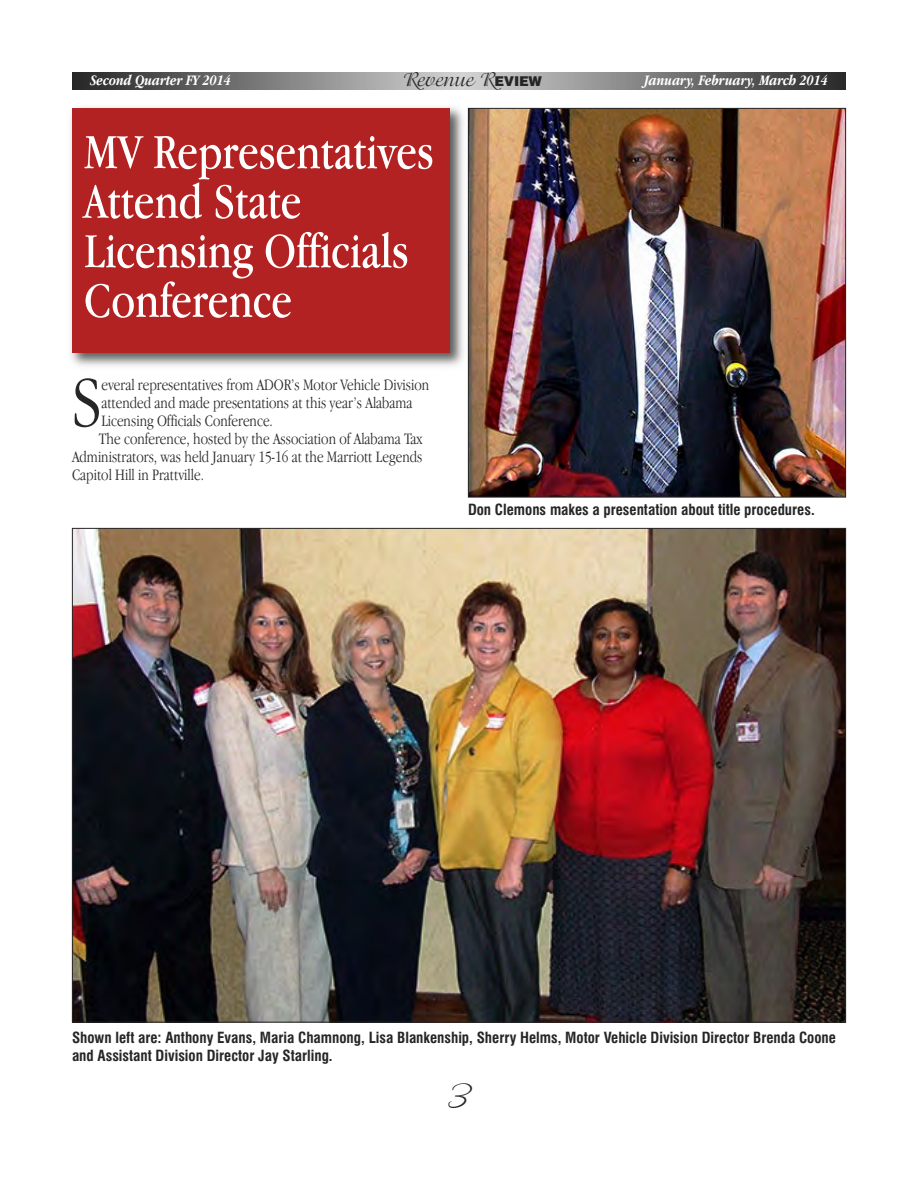
<style>
.page{position:relative;width:918px;height:1188px;background:#fff}
.page>*{position:absolute;margin:0;border:0;box-sizing:border-box;transform-origin:0 0}
.t1{font:300 condensed 73.65px "Garamond IT Cby BT";color:#272627}
.t2{font:condensed 51px/49.5px "Garamond IT Cby BT";color:#fff}
.t3{font:36px "Aquarelle";color:#272627}
.t4{font:21px "Isadora";color:#272627}
.t5{font:300 condensed 16.5px "Garamond IT Cby BT";color:#272627}
.t6{font:700 condensed 15px/18px "Swiss 721 BT";color:#272627}
.t7{font:italic 700 condensed 15px "Garamond IT Cby BT";color:#fff}
.s1{font-family:"Helvetica";font-weight:900;font-size:13.5px}
</style>
<div class="page">
<img style="left:70px;top:107px;width:399px;height:265px">
<div style="left:72px;top:108px;width:378px;height:244px;background:#b22222"></div>
<svg style="left:72px;top:72px;width:774px;height:18px;background:#7e7d7d"></svg>
<img style="left:74px;top:530px;width:770px;height:491px">
<img style="left:470px;top:110px;width:374px;height:385px">
<div style="left:468px;top:108px;width:378px;height:389px;border:1px solid #272627"></div>
<p class="t7" style="left:90px;top:74px;width:142px">Second Quarter FY 2014</p>
<p class="t4" style="left:403px;top:70px;width:140px">Revenue R<span class="s1">EVIEW</span></p>
<p class="t7" style="left:644px;top:74px;width:185px">January, February, March 2014</p>
<h2 class="t2" style="left:84px;top:131px;width:351px">MV Representatives<br>Attend State<br>Licensing Officials<br>Conference</h2>
<h1 class="t1" style="left:72px;top:375px;width:31px">S</h1>
<p class="t5" style="left:101px;top:379px;width:329px">everal representatives from ADOR’s Motor Vehicle Division</p>
<p class="t5" style="left:101px;top:397px;width:312px">attended and made presentations at this year’s Alabama</p>
<p class="t5" style="left:101px;top:415px;width:173px">Licensing Officials Conference.</p>
<p class="t5" style="left:99px;top:433px;width:325px">The conference, hosted by the Association of Alabama Tax</p>
<p class="t5" style="left:72px;top:451px;width:352px">Administrators, was held January 15-16 at the Marriott Legends</p>
<p class="t5" style="left:72px;top:469px;width:134px">Capitol Hill in Prattville.</p>
<p class="t6" style="left:468px;top:502px;width:348px">Don Clemons makes a presentation about title procedures.</p>
<p class="t6" style="left:72px;top:1030px;width:766px">Shown left are: Anthony Evans, Maria Chamnong, Lisa Blankenship, Sherry Helms, Motor Vehicle Division Director Brenda Coone and Assistant Division Director Jay Starling.</p>
<h3 class="t3" style="left:449px;top:1071px;width:22px">3</h3>
</div>
